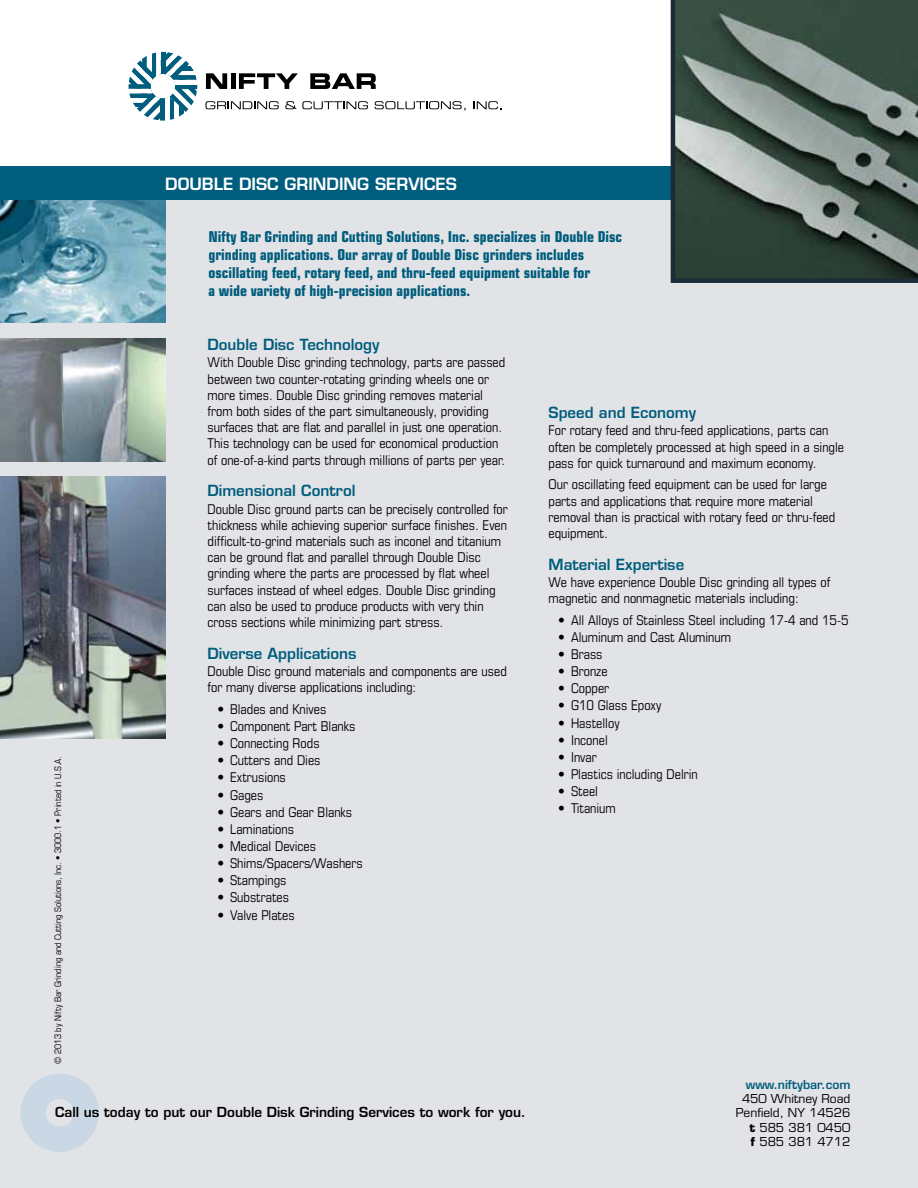
<style>
.page{position:relative;width:918px;height:1188px;background:#fff}
.page>*{position:absolute;margin:0;border:0;box-sizing:border-box;transform-origin:0 0}
.t1{font:600 16.5px "Eurostile";color:#fff}
.t2{font:700 condensed 15px/18px "Eurostile";color:#005d7d}
.t3{font:600 15px "Eurostile";color:#005d7d}
.t4{font:condensed 13.5px/16.2px "Eurostile";color:#000}
.t5{font:600 13.5px "Eurostile";color:#000}
.t6{font:12px/14.4px "Eurostile";color:#000;text-align:right}
.t7{font:600 12px "Eurostile";color:#005d7d}
.t8{font:condensed 9px "Eurostile";color:#000}
.s1{font-weight:700}
</style>
<div class="page">
<div style="left:0;top:192px;width:918px;height:996px;background:#e2e3e6"></div>
<img style="left:0;top:200px;width:165px;height:123px">
<div style="left:0;top:166px;width:761px;height:34px;background:#005d7d"></div>
<svg style="left:21px;top:1074px;width:78px;height:78px"></svg>
<svg style="left:671px;top:0;width:247px;height:283px;background:#55655e"></svg>
<svg style="left:206px;top:101px;width:73px;height:8px"></svg>
<svg style="left:285px;top:101px;width:83px;height:8px"></svg>
<svg style="left:375px;top:101px;width:91px;height:9px"></svg>
<svg style="left:474px;top:101px;width:28px;height:8px"></svg>
<svg style="left:206px;top:73px;width:21px;height:16px"></svg>
<hr style="left:231px;top:73px;width:4px;height:16px;background:#000">
<svg style="left:239px;top:73px;width:59px;height:16px"></svg>
<svg style="left:310px;top:73px;width:66px;height:16px"></svg>
<svg style="left:129px;top:52px;width:68px;height:69px"></svg>
<svg style="left:161px;top:96px;width:4px;height:25px"></svg>
<div style="left:165px;top:96px;width:5px;height:25px;background:#fff"></div>
<div style="left:170px;top:96px;width:5px;height:25px;background:#005d7d"></div>
<svg style="left:175px;top:96px;width:4px;height:25px"></svg>
<svg style="left:179px;top:96px;width:5px;height:25px"></svg>
<hr style="left:184px;top:96px;width:2px;height:25px;background:#fff">
<img style="left:0;top:338px;width:165px;height:123px">
<img style="left:0;top:477px;width:165px;height:262px">
<p class="t1" style="left:165px;top:173px;width:293px">DOUBLE DISC GRINDING SERVICES</p>
<p class="t8" style="left:53px;top:1064px;width:309px;rotate:-90deg">© 2013 by Nifty Bar Grinding and Cutting Solutions, Inc. • 3000.1 • Printed in U.S.A.</p>
<p class="t2" style="left:208px;top:227px;width:415px">Nifty Bar Grinding and Cutting Solutions, Inc. specializes in Double Disc grinding applications. Our array of Double Disc grinders includes oscillating feed, rotary feed, and thru-feed equipment suitable for<br>a wide variety of high-precision applications.</p>
<p class="t3" style="left:208px;top:335px;width:173px">Double Disc Technology</p>
<p class="t4" style="left:208px;top:354px;width:299px">With Double Disc grinding technology, parts are passed between two counter-rotating grinding wheels one or more times. Double Disc grinding removes material from both sides of the part simultaneously, providing surfaces that are flat and parallel in just one operation.<br>This technology can be used for economical production of one-of-a-kind parts through millions of parts per year.</p>
<p class="t3" style="left:208px;top:481px;width:149px">Dimensional Control</p>
<p class="t4" style="left:208px;top:500px;width:302px">Double Disc ground parts can be precisely controlled for thickness while achieving superior surface finishes. Even difficult-to-grind materials such as inconel and titanium can be ground flat and parallel through Double Disc grinding where the parts are processed by flat wheel surfaces instead of wheel edges. Double Disc grinding can also be used to produce products with very thin cross sections while minimizing part stress.</p>
<p class="t3" style="left:208px;top:644px;width:150px">Diverse Applications</p>
<p class="t4" style="left:208px;top:663px;width:301px">Double Disc ground materials and components are used for many diverse applications including:</p>
<p class="t4" style="left:217px;top:701px;width:111px">• Blades and Knives</p>
<p class="t4" style="left:217px;top:718px;width:139px">• Component Part Blanks</p>
<p class="t4" style="left:217px;top:735px;width:104px">• Connecting Rods</p>
<p class="t4" style="left:217px;top:752px;width:105px">• Cutters and Dies</p>
<p class="t4" style="left:217px;top:769px;width:70px">• Extrusions</p>
<p class="t4" style="left:217px;top:786px;width:47px">• Gages</p>
<p class="t4" style="left:217px;top:804px;width:136px">• Gears and Gear Blanks</p>
<p class="t4" style="left:217px;top:821px;width:78px">• Laminations</p>
<p class="t4" style="left:217px;top:838px;width:100px">• Medical Devices</p>
<p class="t4" style="left:217px;top:855px;width:147px">• Shims/Spacers/Washers</p>
<p class="t4" style="left:217px;top:872px;width:71px">• Stampings</p>
<p class="t4" style="left:217px;top:889px;width:73px">• Substrates</p>
<p class="t4" style="left:217px;top:906px;width:79px">• Valve Plates</p>
<p class="t3" style="left:549px;top:403px;width:149px">Speed and Economy</p>
<p class="t4" style="left:549px;top:422px;width:297px">For rotary feed and thru-feed applications, parts can often be completely processed at high speed in a single pass for quick turnaround and maximum economy.</p>
<p class="t4" style="left:549px;top:476px;width:288px">Our oscillating feed equipment can be used for large parts and applications that require more material removal than is practical with rotary feed or thru-feed equipment.</p>
<p class="t3" style="left:549px;top:555px;width:137px">Material Expertise</p>
<p class="t4" style="left:549px;top:574px;width:283px">We have experience Double Disc grinding all types of magnetic and nonmagnetic materials including:</p>
<p class="t4" style="left:558px;top:612px;width:292px">• All Alloys of Stainless Steel including 17-4 and 15-5</p>
<p class="t4" style="left:558px;top:629px;width:174px">• Aluminum and Cast Aluminum</p>
<p class="t4" style="left:558px;top:646px;width:46px">• Brass</p>
<p class="t4" style="left:558px;top:663px;width:51px">• Bronze</p>
<p class="t4" style="left:558px;top:680px;width:52px">• Copper</p>
<p class="t4" style="left:558px;top:697px;width:105px">• G10 Glass Epoxy</p>
<p class="t4" style="left:558px;top:715px;width:63px">• Hastelloy</p>
<p class="t4" style="left:558px;top:732px;width:51px">• Inconel</p>
<p class="t4" style="left:558px;top:749px;width:40px">• Invar</p>
<p class="t4" style="left:558px;top:766px;width:141px">• Plastics including Delrin</p>
<p class="t4" style="left:558px;top:783px;width:41px">• Steel</p>
<p class="t4" style="left:558px;top:800px;width:59px">• Titanium</p>
<p class="t5" style="left:55px;top:1103px;width:472px">Call us today to put our Double Disk Grinding Services to work for you.</p>
<p class="t7" style="left:746px;top:1077px;width:106px">www.niftybar.com</p>
<p class="t6" style="left:736px;top:1092px;width:116px">450 Whitney Road<br>Penfield, NY 14526 <span class="s1">t</span> 585 381 0450<br><span class="s1">f</span> 585 381 4712</p>
</div>
